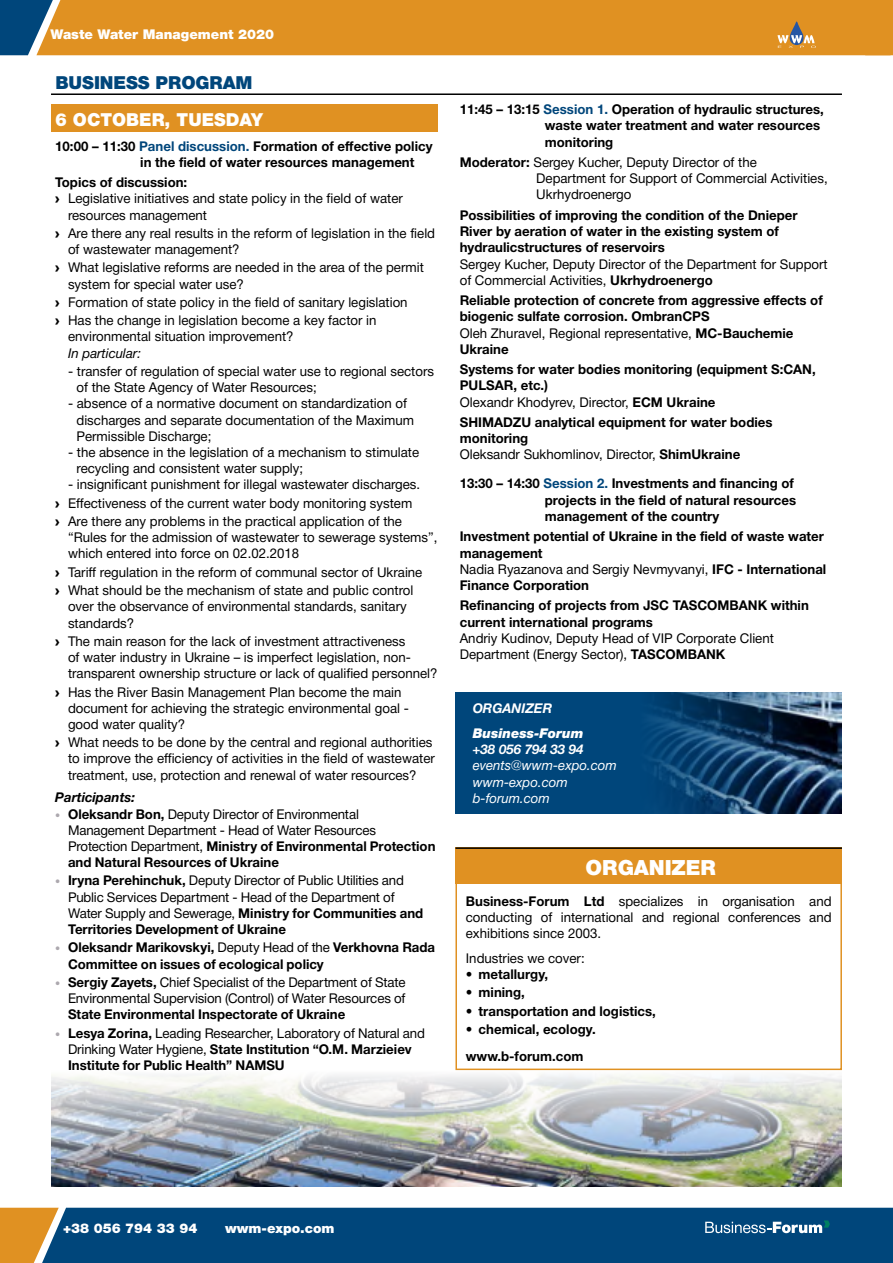
<style>
.page{position:relative;width:893px;height:1263px;background:#fff}
.page>*{position:absolute;margin:0;border:0;box-sizing:border-box;transform-origin:0 0}
.t1{font:900 21px "Helvetica Neue Cyr";letter-spacing:-.005em;color:#fff}
.t2{font:900 18px "Helvetica Neue Cyr";color:#fff}
.t3{font:900 18px "Helvetica Neue Cyr";letter-spacing:-.005em;color:#00467b}
.t4{font:13.5px/16.2px "Helvetica Neue Cyr";color:#000}
.t5{font:700 13.5px/16.2px "Helvetica Neue Cyr";color:#000}
.t6{font:900 13.5px "Helvetica Neue Cyr";color:#fff}
.t7{font:italic 13.5px/16.2px "Helvetica Neue Cyr";color:#fff}
.t8{font:italic 700 13.5px "Helvetica Neue Cyr";color:#fff}
.t9{font:italic 900 13.5px "Helvetica Neue Cyr";color:#fff}
.t10{font:italic 13.5px "Helvetica Neue Cyr";color:#000}
.t11{font:italic 700 13.5px "Helvetica Neue Cyr";color:#000}
.s1{color:#00467b}
.s2{font-family:"Arial";font-weight:900}
.s3{font-weight:700;font-size:10.5px;color:#aca8ae}
.s4{font-weight:700}
.s5{font-size:10.5px;color:#aca8ae}
.s6{font-weight:400}
</style>
<div class="page">
<img style="left:51px;top:1070px;width:791px;height:116px">
<div style="left:59px;top:1208px;width:834px;height:55px;background:#00467b"></div>
<svg style="left:0;top:1208px;width:59px;height:55px;background:#cc9644"></svg>
<svg style="left:871px;top:1212px;width:22px;height:51px"></svg>
<svg style="left:705px;top:1220px;width:125px;height:13px"></svg>
<div style="left:0;top:0;width:36px;height:55px;background:#00467b"></div>
<div style="left:36px;top:0;width:829px;height:55px;background:#e09122"></div>
<div style="left:865px;top:0;width:28px;height:55px;background:#e09122"></div>
<svg style="left:777px;top:21px;width:38px;height:27px"></svg>
<div style="left:51px;top:105px;width:386px;height:27px;background:#e09122"></div>
<hr style="left:51px;top:93px;width:791px;height:2px;background:#000">
<div style="left:455px;top:847px;width:387px;height:37px;background:#e09122"></div>
<div style="left:455px;top:860px;width:387px;height:210px;border:2px solid #e09122"></div>
<hr style="left:455px;top:847px;width:387px;height:2px;background:#000">
<img style="left:809px;top:692px;width:33px;height:122px">
<svg style="left:455px;top:692px;width:354px;height:122px;background:#0b4573"></svg>
<p class="t6" style="left:51px;top:27px;width:225px">Waste Water Management 2020</p>
<h2 class="t3" style="left:55px;top:73px;width:199px">BUSINESS PROGRAM</h2>
<h2 class="t2" style="left:55px;top:109px;width:209px">6 OCTOBER, TUESDAY</h2>
<p class="t5" style="left:140px;top:138px;width:294px;text-indent:-85px">10:00 – 11:30 <span class="s1">Panel discussion.</span> Formation of effective policy in the field of water resources management</p>
<p class="t5" style="left:55px;top:174px;width:134px">Topics of discussion:</p>
<p class="t4" style="left:55px;top:191px;width:349px"><span class="s2">›</span> Legislative initiatives and state policy in the field of water</p>
<p class="t4" style="left:68px;top:207px;width:140px">resources management</p>
<p class="t4" style="left:68px;top:225px;width:369px;text-indent:-13px"><span class="s2">›</span> Are there any real results in the reform of legislation in the field of wastewater management?</p>
<p class="t4" style="left:68px;top:260px;width:357px;text-indent:-13px"><span class="s2">›</span> What legislative reforms are needed in the area of the permit system for special water use?</p>
<p class="t4" style="left:55px;top:293px;width:354px;line-height:18.3px"><span class="s2">›</span> Formation of state policy in the field of sanitary legislation <span class="s2">›</span> Has the change in legislation become a key factor in</p>
<p class="t4" style="left:68px;top:329px;width:227px">environmental situation improvement?</p>
<p class="t10" style="left:68px;top:345px;width:75px">In particular:</p>
<p class="t4" style="left:77px;top:363px;width:359px;text-indent:-9px">- transfer of regulation of special water use to regional sectors of the State Agency of Water Resources;</p>
<p class="t4" style="left:77px;top:396px;width:339px;text-indent:-9px">- absence of a normative document on standardization of discharges and separate documentation of the Maximum<br>Permissible Discharge;</p>
<p class="t4" style="left:77px;top:444px;width:344px;text-indent:-9px">- the absence in the legislation of a mechanism to stimulate recycling and consistent water supply;</p>
<p class="t4" style="left:55px;top:476px;width:366px;line-height:18.3px;text-indent:13px">- insignificant punishment for illegal wastewater discharges. <span class="s2">›</span> Effectiveness of the current water body monitoring system<br><span class="s2">›</span> Are there any problems in the practical application of the</p>
<p class="t4" style="left:68px;top:529px;width:371px">“Rules for the admission of wastewater to sewerage systems”, which entered into force on 02.02.2018</p>
<p class="t4" style="left:55px;top:563px;width:369px;line-height:18.3px"><span class="s2">›</span> Tariff regulation in the reform of communal sector of Ukraine <span class="s2">›</span> What should be the mechanism of state and public control</p>
<p class="t4" style="left:68px;top:599px;width:340px">over the observance of environmental standards, sanitary standards?</p>
<p class="t4" style="left:68px;top:633px;width:371px;text-indent:-13px"><span class="s2">›</span> The main reason for the lack of investment attractiveness<br>of water industry in Ukraine – is imperfect legislation, non&shy;transparent ownership structure or lack of qualified personnel?</p>
<p class="t4" style="left:68px;top:684px;width:342px;text-indent:-13px"><span class="s2">›</span> Has the River Basin Management Plan become the main document for achieving the strategic environmental goal - good water quality?</p>
<p class="t4" style="left:68px;top:734px;width:368px;text-indent:-13px"><span class="s2">›</span> What needs to be done by the central and regional authorities to improve the efficiency of activities in the field of wastewater treatment, use, protection and renewal of water resources?</p>
<p class="t11" style="left:55px;top:790px;width:81px">Participants:</p>
<p class="t4" style="left:68px;top:806px;width:369px;text-indent:-13px"><span class="s3">•</span> <span class="s4">Oleksandr Bon,</span> Deputy Director of Environmental Management Department - Head of Water Resources Protection Department, <span class="s4">Ministry of Environmental Protection and Natural Resources of Ukraine</span></p>
<p class="t4" style="left:68px;top:873px;width:357px;text-indent:-13px"><span class="s3">•</span> <span class="s4">Iryna Perehinchuk,</span> Deputy Director of Public Utilities and Public Services Department - Head of the Department of Water Supply and Sewerage, <span class="s4">Ministry for Communities and Territories Development of Ukraine</span></p>
<p class="t5" style="left:68px;top:940px;width:369px;text-indent:-13px"><span class="s5">•</span> Oleksandr Marikovskyi, <span class="s6">Deputy Head of the</span> Verkhovna Rada<br>Committee on issues of ecological policy</p>
<p class="t4" style="left:55px;top:974px;width:352px;text-align:right"><span class="s3">•</span> <span class="s4">Sergiy Zayets,</span> Chief Specialist of the Department of State<br>Environmental Supervision (Control) of Water Resources of</p>
<p class="t5" style="left:68px;top:1006px;width:279px">State Environmental Inspectorate of Ukraine</p>
<p class="t5" style="left:68px;top:1025px;width:358px;text-indent:-13px"><span class="s5">•</span> Lesya Zorina, <span class="s6">Leading Researcher, Laboratory of Natural and<br>Drinking Water Hygiene,</span> State Institution “O.M. Marzieiev<br>Institute for Public Health” NAMSU</p>
<p class="t5" style="left:545px;top:101px;width:281px;text-indent:-85px">11:45 – 13:15 <span class="s1">Session 1.</span> Operation of hydraulic structures, waste water treatment and water resources monitoring</p>
<p class="t4" style="left:536px;top:154px;width:293px;text-indent:-77px"><span class="s4">Moderator:</span> Sergey Kucher, Deputy Director of the<br>Department for Support of Commercial Activities,<br>Ukrhydroenergo</p>
<p class="t5" style="left:460px;top:207px;width:339px">Possibilities of improving the condition of the Dnieper<br>River by aeration of water in the existing system of hydraulicstructures of reservoirs</p>
<p class="t4" style="left:460px;top:256px;width:369px">Sergey Kucher, Deputy Director of the Department for Support of Commercial Activities, <span class="s4">Ukrhydroenergo</span></p>
<p class="t5" style="left:460px;top:292px;width:365px">Reliable protection of concrete from aggressive effects of biogenic sulfate corrosion. OmbranCPS<br><span class="s6">Oleh Zhuravel, Regional representative,</span> MC-Bauchemie Ukraine</p>
<p class="t5" style="left:460px;top:361px;width:357px">Systems for water bodies monitoring (equipment S:CAN,<br>PULSAR, etc.)<br><span class="s6">Olexandr Khodyrev, Director,</span> ЕСМ Ukraine</p>
<p class="t5" style="left:460px;top:414px;width:314px">SHIMADZU analytical equipment for water bodies monitoring<br><span class="s6">Oleksandr Sukhomlinov, Director,</span> ShimUkraine</p>
<p class="t5" style="left:545px;top:476px;width:253px;text-indent:-85px">13:30 – 14:30 <span class="s1">Session 2.</span> Investments and financing of projects in the field of natural resources management of the country</p>
<p class="t5" style="left:460px;top:528px;width:368px">Investment potential of Ukraine in the field of waste water management<br><span class="s6">Nadia Ryazanova and Sergiy Nevmyvanyi,</span> IFC - International Finance Corporation</p>
<p class="t5" style="left:460px;top:598px;width:351px">Refinancing of projects from JSC TASCOMBANK within current international programs</p>
<p class="t4" style="left:460px;top:630px;width:316px">Andriy Kudinov, Deputy Head of VIP Corporate Client<br>Department (Energy Sector), <span class="s4">TASCOMBANK</span></p>
<p class="t8" style="left:473px;top:701px;width:81px">ORGANIZER</p>
<p class="t9" style="left:473px;top:726px;width:112px">Business-Forum</p>
<p class="t8" style="left:473px;top:742px;width:112px">+38 056 794 33 94</p>
<p class="t7" style="left:473px;top:758px;width:146px">events@wwm-expo.com wwm-expo.com b-forum.com</p>
<h1 class="t1" style="left:586px;top:855px;width:132px">ORGANIZER</h1>
<p class="t4" style="left:466px;top:893px;width:367px;text-align:justify"><span class="s4">Business-Forum Ltd</span> specializes in organisation and conducting of international and regional conferences and exhibitions since 2003.</p>
<p class="t4" style="left:466px;top:950px;width:120px">Industries we cover:</p>
<p class="t5" style="left:466px;top:966px;width:84px">• metallurgy,</p>
<p class="t5" style="left:466px;top:984px;width:61px">• mining,</p>
<p class="t5" style="left:466px;top:1003px;width:192px">• transportation and logistics,</p>
<p class="t5" style="left:466px;top:1016px;width:131px;line-height:26.8px">• chemical, ecology. www.b-forum.com</p>
<p class="t6" style="left:63px;top:1221px;width:136px">+38 056 794 33 94</p>
<p class="t6" style="left:225px;top:1221px;width:111px">wwm-expo.com</p>
</div>
